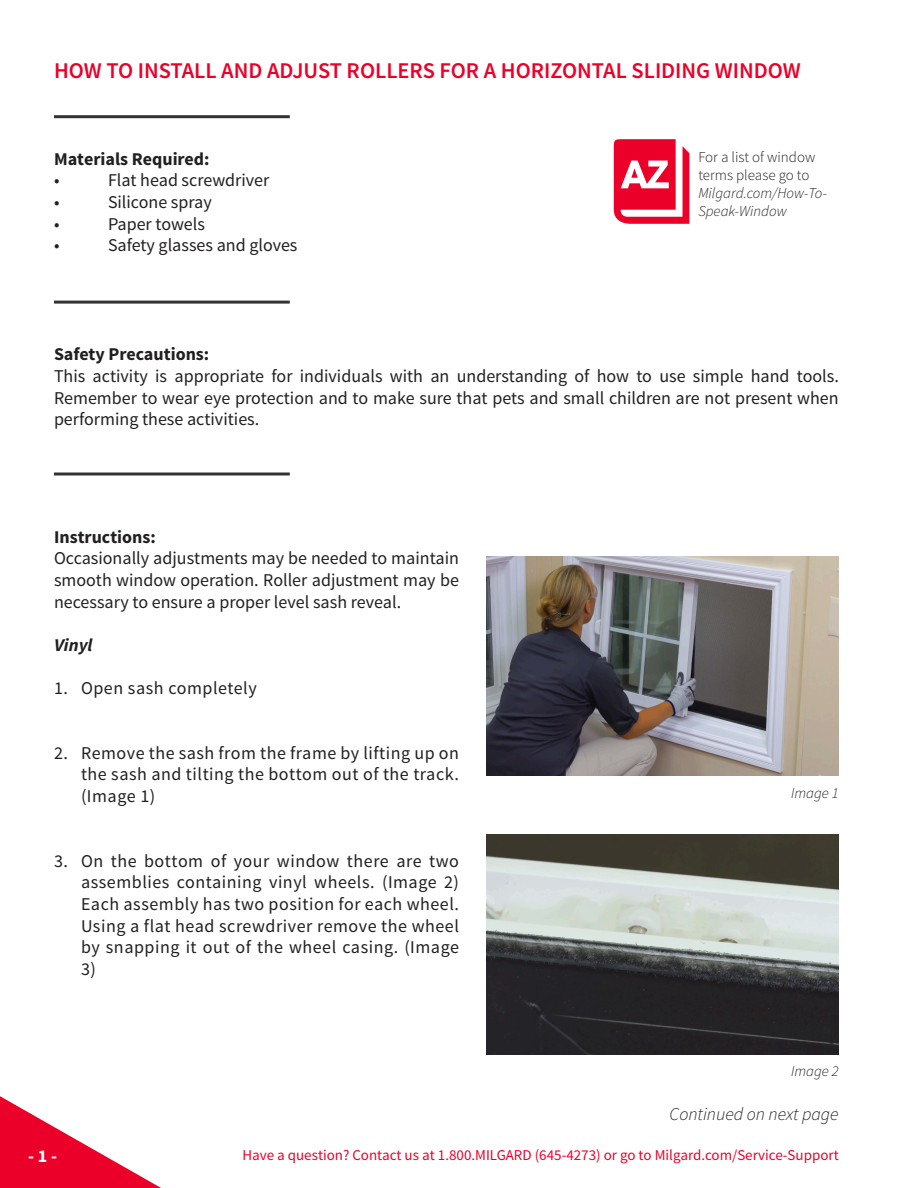
<style>
.page{position:relative;width:918px;height:1188px;background:#fff}
.page>*{position:absolute;margin:0;border:0;box-sizing:border-box;transform-origin:0 0}
.t1{font:600 22.5px "Source Sans Pro";color:#eb0029}
.t2{font:18px/21.6px "Source Sans Pro";color:#231f20;text-align:justify}
.t3{font:700 18px "Source Sans Pro";color:#231f20}
.t4{font:18px "Source Sans Pro";letter-spacing:.03em;color:#231f20}
.t5{font:italic 300 18px "Source Sans Pro";color:#231f20}
.t6{font:italic 700 18px "Source Sans Pro";color:#231f20}
.t7{font:700 18px "Source Sans Pro";color:#fff}
.t8{font:15px "Source Sans Pro";color:#eb0029}
.t9{font:300 15px/18px "Source Sans Pro";color:#231f20}
.t10{font:italic 300 15px "Source Sans Pro";color:#231f20}
.s1{font-style:italic}
</style>
<div class="page">
<svg style="left:0;top:1096px;width:161px;height:92px"></svg>
<hr style="left:54px;top:115px;width:236px;height:3px;background:#333">
<hr style="left:54px;top:301px;width:236px;height:3px;background:#333">
<svg style="left:54px;top:472px;width:236px;height:4px"></svg>
<svg style="left:614px;top:139px;width:75px;height:85px"></svg>
<img style="left:486px;top:556px;width:353px;height:220px">
<img style="left:486px;top:835px;width:353px;height:219px">
<p class="t1" style="left:54px;top:57px;width:748px">HOW TO INSTALL AND ADJUST ROLLERS FOR A HORIZONTAL SLIDING WINDOW</p>
<p class="t3" style="left:54px;top:147px;width:157px">Materials Required:</p>
<p class="t2" style="left:54px;top:170px;width:7px">•</p>
<p class="t2" style="left:108px;top:170px;width:163px">Flat head screwdriver</p>
<p class="t2" style="left:54px;top:191px;width:7px">•</p>
<p class="t2" style="left:108px;top:191px;width:105px">Silicone spray</p>
<p class="t2" style="left:54px;top:213px;width:7px">•</p>
<p class="t2" style="left:108px;top:213px;width:99px">Paper towels</p>
<p class="t2" style="left:54px;top:235px;width:7px">•</p>
<p class="t2" style="left:108px;top:235px;width:191px">Safety glasses and gloves</p>
<p class="t9" style="left:698px;top:148px;width:130px">For a list of window terms please go to<br><span class="s1">Milgard.com/How-To-<br>Speak-Window</span></p>
<p class="t3" style="left:54px;top:343px;width:157px">Safety Precautions:</p>
<p class="t2" style="left:54px;top:365px;width:786px">This activity is appropriate for individuals with an understanding of how to use simple hand tools.<br>Remember to wear eye protection and to make sure that pets and small children are not present when performing these activities.</p>
<p class="t3" style="left:54px;top:525px;width:103px">Instructions:</p>
<p class="t2" style="left:54px;top:548px;width:406px">Occasionally adjustments may be needed to maintain smooth window operation. Roller adjustment may be necessary to ensure a proper level sash reveal.</p>
<p class="t6" style="left:54px;top:633px;width:40px">Vinyl</p>
<p class="t4" style="left:54px;top:677px;width:204px">1. Open sash completely</p>
<p class="t2" style="left:81px;top:742px;width:379px;text-indent:-27px">2. Remove the sash from the frame by lifting up on the sash and tilting the bottom out of the track. (Image 1)</p>
<p class="t2" style="left:81px;top:850px;width:380px;text-indent:-27px">3. On the bottom of your window there are two assemblies containing vinyl wheels. (Image 2)<br>Each assembly has two position for each wheel.<br>Using a flat head screwdriver remove the wheel by snapping it out of the wheel casing. (Image 3)</p>
<p class="t10" style="left:791px;top:784px;width:49px">Image 1</p>
<p class="t10" style="left:791px;top:1062px;width:49px">Image 2</p>
<p class="t5" style="left:670px;top:1103px;width:171px">Continued on next page</p>
<p class="t7" style="left:28px;top:1144px;width:30px">- 1 -</p>
<p class="t8" style="left:242px;top:1145px;width:598px">Have a question? Contact us at 1.800.MILGARD (645-4273) or go to Milgard.com/Service-Support</p>
</div>
